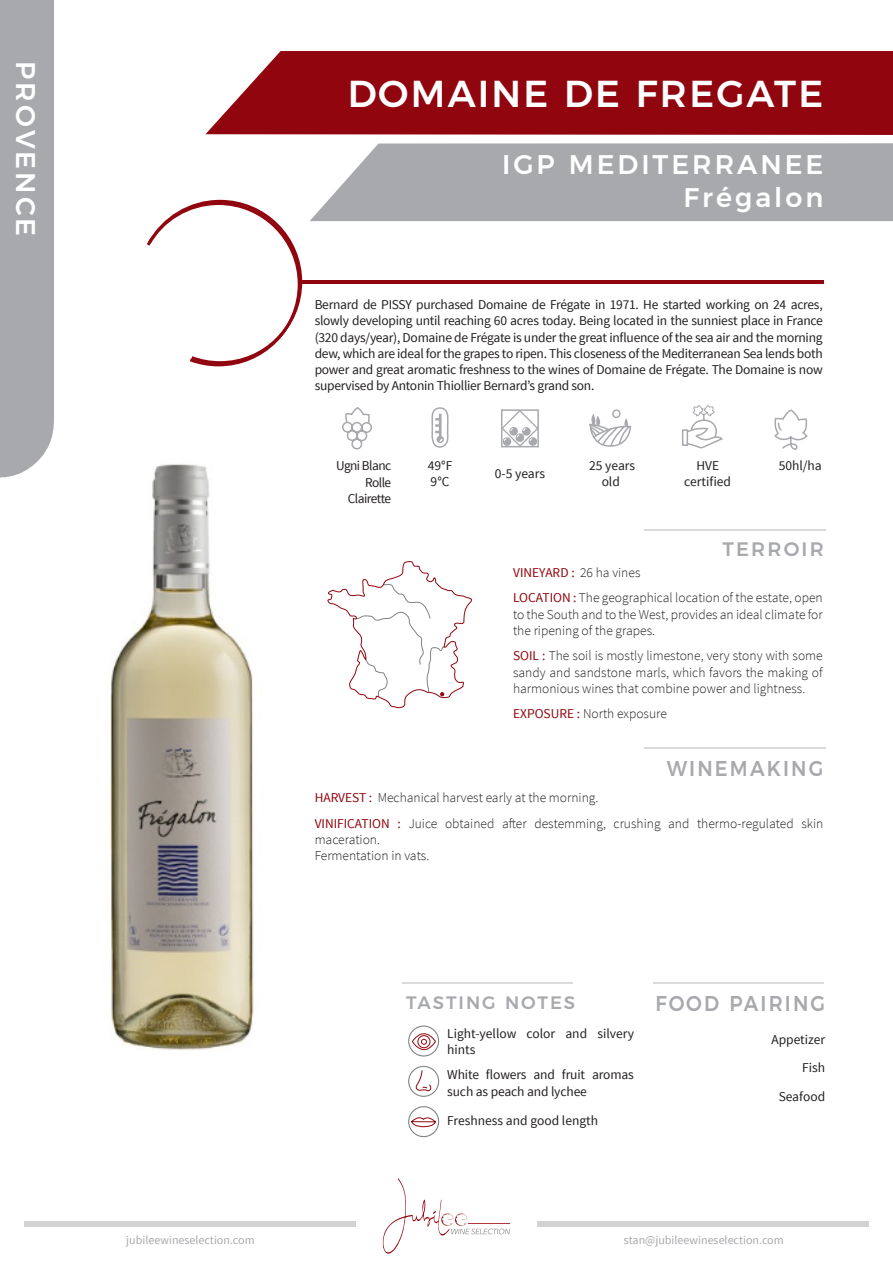
<style>
.page{position:relative;width:893px;height:1263px;background:#fff}
.page>*{position:absolute;margin:0;border:0;box-sizing:border-box;transform-origin:0 0}
.t1{font:500 37.5px "Montserrat";letter-spacing:.06em;color:#fff}
.t2{font:500 27px "Montserrat";letter-spacing:.11em;color:#fff}
.t3{font:500 21.45px "Montserrat";letter-spacing:.11em;color:#a8a9ad;scale:.91 1}
.t4{font:500 19.5px "Montserrat";letter-spacing:.11em;color:#a8a9ad}
.t5{font:500 18px "Montserrat";letter-spacing:.11em;color:#a8a9ad}
.t6{font:13.5px/16.2px "Source Sans Pro";letter-spacing:-.01em;color:#231f20}
.t7{font:300 13.5px/16.2px "Source Sans Pro";color:#231f20;text-align:justify}
.t8{font:13.5px "Source Sans Pro";color:#91060e}
.t9{font:13.5px "Source Sans Pro";letter-spacing:-.04em;color:#231f20}
.t10{font:12px "Source Sans Pro";color:#a8a9ad}
.s1{font-weight:300;color:#231f20}
.s2{font-weight:400;color:#91060e}
</style>
<div class="page">
<div style="left:25px;top:1221px;width:331px;height:6px;background:#d1d2d4"></div>
<div style="left:537px;top:1221px;width:331px;height:6px;background:#d1d2d4"></div>
<svg style="left:310px;top:143px;width:583px;height:78px;fill:#a8a9ad"></svg>
<div style="left:205px;top:51px;width:688px;height:84px;background:#91060e"></div>
<svg style="left:382px;top:1178px;width:128px;height:76px"></svg>
<div style="left:0;top:0;width:54px;height:478px;background:#a8a9ad"></div>
<hr style="left:302px;top:280px;width:522px;height:4px;background:#91060e">
<svg style="left:146px;top:199px;width:157px;height:168px"></svg>
<img style="left:110px;top:464px;width:144px;height:586px">
<div style="left:408px;top:1106px;width:31px;height:31px;border:1px solid #808285;border-radius:50%"></div>
<svg style="left:410px;top:1115px;width:26px;height:12px"></svg>
<div style="left:408px;top:1025px;width:31px;height:31px;border:1px solid #808285;border-radius:50%"></div>
<svg style="left:411px;top:1031px;width:25px;height:21px"></svg>
<div style="left:408px;top:1066px;width:31px;height:31px;border:1px solid #808285;border-radius:50%"></div>
<svg style="left:414px;top:1069px;width:18px;height:23px"></svg>
<hr style="left:644px;top:529px;width:181px;height:1px;background:#231f20">
<hr style="left:644px;top:747px;width:181px;height:2px;background:#231f20">
<hr style="left:403px;top:982px;width:170px;height:2px;background:#231f20">
<hr style="left:654px;top:982px;width:170px;height:2px;background:#231f20">
<svg style="left:342px;top:408px;width:30px;height:42px"></svg>
<svg style="left:431px;top:407px;width:18px;height:41px"></svg>
<svg style="left:774px;top:409px;width:34px;height:41px"></svg>
<svg style="left:589px;top:414px;width:43px;height:33px"></svg>
<div style="left:612px;top:409px;width:9px;height:9px;border:1px solid #a8a9ad;border-radius:50%"></div>
<svg style="left:501px;top:409px;width:38px;height:39px"></svg>
<svg style="left:327px;top:561px;width:145px;height:148px"></svg>
<svg style="left:682px;top:405px;width:41px;height:44px"></svg>
<p class="t2" style="left:48px;top:61px;width:176px;rotate:90deg">PROVENCE</p>
<p class="t1" style="left:348px;top:63px;width:477px">DOMAINE DE FREGATE</p>
<p class="t2" style="left:502px;top:142px;width:323px">IGP MEDITERRANEE</p>
<p class="t2" style="left:684px;top:175px;width:141px">Frégalon</p>
<p class="t6" style="left:315px;top:297px;width:510px;text-align:justify">Bernard de PISSY purchased Domaine de Frégate in 1971. He started working on 24 acres, slowly developing until reaching 60 acres today. Being located in the sunniest place in France (320 days/year), Domaine de Frégate is under the great influence of the sea air and the morning dew, which are ideal for the grapes to ripen. This closeness of the Mediterranean Sea lends both power and great aromatic freshness to the wines of Domaine de Frégate. The Domaine is now supervised by Antonin Thiollier Bernard’s grand son.</p>
<p class="t9" style="left:336px;top:457px;width:57px">Ugni Blanc</p>
<p class="t6" style="left:365px;top:474px;width:28px">Rolle</p>
<p class="t9" style="left:348px;top:490px;width:45px">Clairette</p>
<p class="t6" style="left:428px;top:458px;width:26px">49°F</p>
<p class="t6" style="left:431px;top:474px;width:20px">9°C</p>
<p class="t6" style="left:495px;top:466px;width:52px">0-5 years</p>
<p class="t6" style="left:589px;top:458px;width:48px;text-align:center">25 years old</p>
<p class="t6" style="left:779px;top:458px;width:45px">50hl/ha</p>
<p class="t6" style="left:684px;top:458px;width:48px;text-align:center">HVE certified</p>
<p class="t4" style="left:722px;top:533px;width:103px">TERROIR</p>
<p class="t8" style="left:513px;top:564px;width:129px">VINEYARD : <span class="s1">26 ha vines</span></p>
<p class="t7" style="left:513px;top:590px;width:311px"><span class="s2">LOCATION :</span> The geographical location of the estate, open to the South and to the West, provides an ideal climate for the ripening of the grapes.</p>
<p class="t7" style="left:513px;top:648px;width:311px"><span class="s2">SOIL :</span> The soil is mostly limestone, very stony with some sandy and sandstone marls, which favors the making of harmonious wines that combine power and lightness.</p>
<p class="t7" style="left:513px;top:706px;width:155px"><span class="s2">EXPOSURE :</span> North exposure</p>
<p class="t3" style="left:667px;top:751px;width:174px">WINEMAKING</p>
<p class="t7" style="left:315px;top:789px;width:285px"><span class="s2">HARVEST :</span> Mechanical harvest early at the morning.</p>
<p class="t7" style="left:315px;top:815px;width:510px"><span class="s2">VINIFICATION :</span> Juice obtained after destemming, crushing and thermo-regulated skin maceration.</p>
<p class="t7" style="left:315px;top:847px;width:116px">Fermentation in vats.</p>
<p class="t5" style="left:406px;top:988px;width:171px">TASTING NOTES</p>
<p class="t3" style="left:655px;top:986px;width:188px">FOOD PAIRING</p>
<p class="t6" style="left:447px;top:1025px;width:188px">Light-yellow color and silvery hints</p>
<p class="t6" style="left:447px;top:1067px;width:188px">White flowers and fruit aromas such as peach and lychee</p>
<p class="t6" style="left:447px;top:1112px;width:152px">Freshness and good length</p>
<p class="t6" style="left:771px;top:1031px;width:55px">Appetizer</p>
<p class="t6" style="left:802px;top:1060px;width:24px">Fish</p>
<p class="t6" style="left:779px;top:1088px;width:48px">Seafood</p>
<p class="t10" style="left:126px;top:1232px;width:130px">jubileewineselection.com</p>
<p class="t10" style="left:624px;top:1232px;width:162px">stan@jubileewineselection.com</p>
</div>
